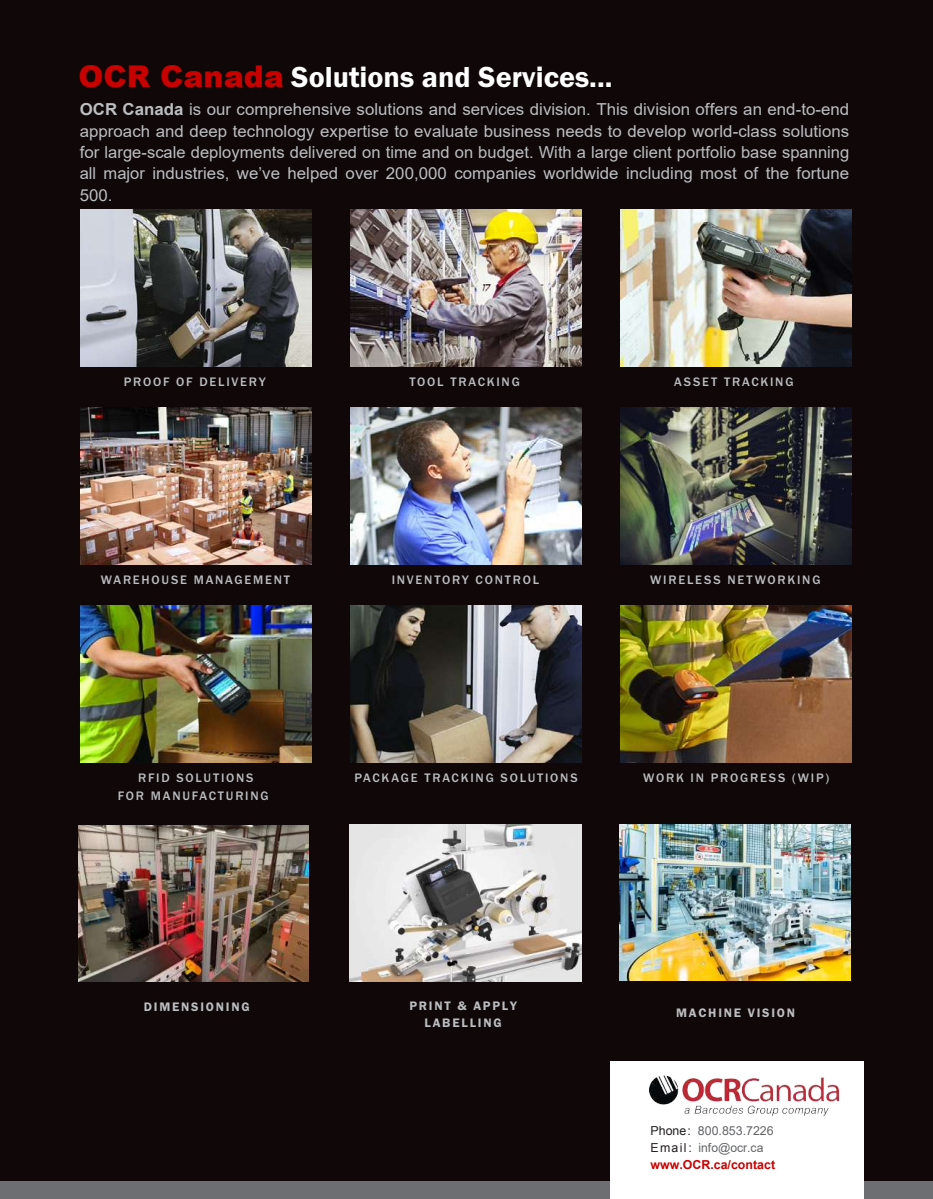
<style>
.page{position:relative;width:933px;height:1199px;background:#fff}
.page>*{position:absolute;margin:0;border:0;box-sizing:border-box;transform-origin:0 0}
.t1{font:30px "Franklin Gothic URW Dem";color:#fff}
.t2{font:16.5px/21.5px "Arial";color:#bcbec0;text-align:justify}
.t3{font:500 12.75px/17.2px "Franklin Gothic URW";letter-spacing:.14em;color:#bcbec0;text-align:center}
.t4{font:12.75px/17.2px "Franklin Gothic URW Dem";letter-spacing:.14em;color:#bcbec0;text-align:center}
.t5{font:12.3px/17.2px "Arial";color:#636466}
.s1{font-family:"Arial";font-weight:900;color:#c80000}
.s2{font-weight:700}
.s3{color:#231f20}
.s4{font-weight:700;color:#c80000}
</style>
<div class="page">
<div style="left:0;top:0;width:932px;height:1189px;background:#0f0708"></div>
<img style="left:81px;top:210px;width:230px;height:156px">
<img style="left:350px;top:210px;width:231px;height:156px">
<img style="left:620px;top:210px;width:230px;height:156px">
<img style="left:81px;top:408px;width:230px;height:156px">
<img style="left:350px;top:408px;width:231px;height:156px">
<img style="left:620px;top:408px;width:230px;height:156px">
<img style="left:620px;top:606px;width:230px;height:156px">
<img style="left:350px;top:606px;width:231px;height:156px">
<div style="left:0;top:1181px;width:932px;height:18px;background:#6d6e71"></div>
<div style="left:610px;top:1061px;width:253px;height:138px;background:#fff"></div>
<img style="left:649px;top:1075px;width:190px;height:41px">
<img style="left:81px;top:606px;width:230px;height:156px">
<img style="left:79px;top:826px;width:229px;height:155px">
<img style="left:350px;top:825px;width:230px;height:156px">
<img style="left:619px;top:824px;width:231px;height:156px">
<h1 class="t1" style="left:78px;top:59px;width:535px"><span class="s1">OCR Canada</span> Solutions and Services...</h1>
<p class="t2" style="left:80px;top:99px;width:770px"><span class="s2">OCR Canada</span> is our comprehensive solutions and services division. This division offers an end-to-end approach and deep technology expertise to evaluate business needs to develop world-class solutions for large-scale deployments delivered on time and on budget. With a large client portfolio base spanning all major industries, we’ve helped over 200,000 companies worldwide including most of the fortune 500.</p>
<p class="t3" style="left:124px;top:373px;width:143px">PROOF OF DELIVERY</p>
<p class="t3" style="left:409px;top:373px;width:112px">TOOL TRACKING</p>
<p class="t3" style="left:674px;top:373px;width:121px">ASSET TRACKING</p>
<p class="t3" style="left:101px;top:571px;width:190px">WAREHOUSE MANAGEMENT</p>
<p class="t3" style="left:391px;top:571px;width:149px">INVENTORY CONTROL</p>
<p class="t3" style="left:650px;top:571px;width:172px">WIRELESS NETWORKING</p>
<p class="t3" style="left:118px;top:769px;width:152px">RFID SOLUTIONS<br>FOR MANUFACTURING</p>
<p class="t4" style="left:144px;top:998px;width:107px">DIMENSIONING</p>
<p class="t3" style="left:354px;top:769px;width:225px">PACKAGE TRACKING SOLUTIONS</p>
<p class="t3" style="left:643px;top:769px;width:187px">WORK IN PROGRESS (WIP)</p>
<p class="t4" style="left:409px;top:997px;width:109px">PRINT &amp; APPLY<br>LABELLING</p>
<p class="t4" style="left:675px;top:1004px;width:120px">MACHINE VISION</p>
<p class="t5" style="left:650px;top:1122px;width:126px"><span class="s3">Phone:</span> 800.853.7226<br><span class="s3">Emai l :</span> info@ocr.ca <span class="s4">www.OCR.ca/contact</span></p>
</div>
